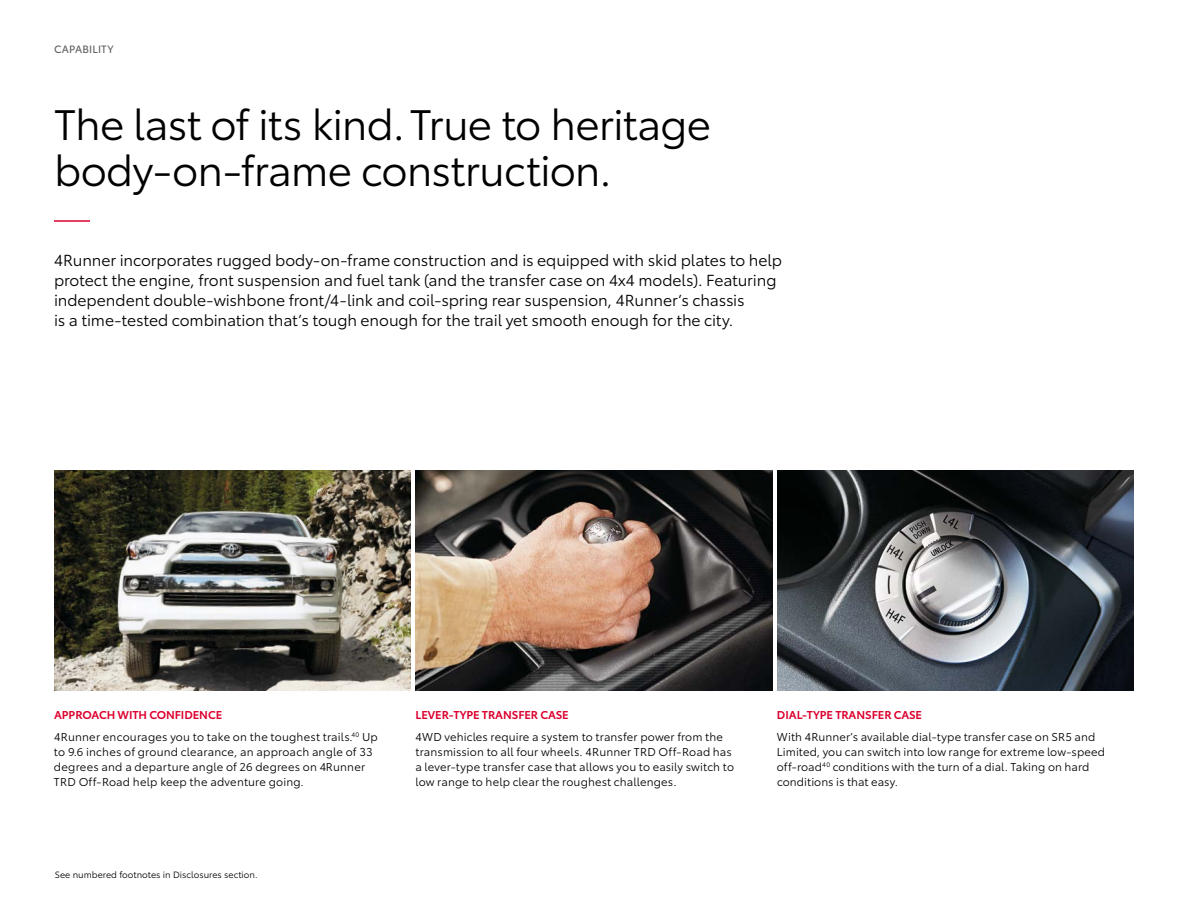
<style>
.page{position:relative;width:1188px;height:918px;background:#fff}
.page>*{position:absolute;margin:0;border:0;box-sizing:border-box;transform-origin:0 0}
.t1{font:42px/46.5px "Toyota Type";letter-spacing:-.02em;color:#000}
.t2{font:15.75px/20.2px "Toyota Type";letter-spacing:-.005em;color:#000}
.t3{font:11.25px/15px "Toyota Type";letter-spacing:.01em;color:#000}
.t4{font:600 11.25px "Toyota Type";letter-spacing:-.005em;color:#dc002e}
.t5{font:10.5px "Toyota Type";letter-spacing:.015em;color:#5f6062}
.t6{font:9px "Toyota Type";color:#000}
.s1{font-weight:600;color:#dc002e}
</style>
<div class="page">
<img style="left:54px;top:470px;width:357px;height:221px">
<img style="left:777px;top:470px;width:357px;height:221px">
<img style="left:416px;top:470px;width:356px;height:221px">
<hr style="left:54px;top:220px;width:36px;height:2px;background:#dc002e">
<p class="t5" style="left:54px;top:41px;width:61px">CAPABILITY</p>
<h1 class="t1" style="left:54px;top:98px;width:659px">The last of its kind. True to heritage body-on-frame construction.</h1>
<p class="t2" style="left:54px;top:249px;width:730px">4Runner incorporates rugged body-on-frame construction and is equipped with skid plates to help protect the engine, front suspension and fuel tank (and the transfer case on 4x4 models). Featuring independent double-wishbone front/4-link and coil-spring rear suspension, 4Runner’s chassis<br>is a time-tested combination that’s tough enough for the trail yet smooth enough for the city.</p>
<p class="t3" style="left:54px;top:703px;width:325px;line-height:21.8px"><span class="s1">APPROACH WITH CONFIDENCE<br></span>4Runner encourages you to take on the toughest trails.<sup>40</sup> Up</p>
<p class="t3" style="left:54px;top:743px;width:320px">to 9.6 inches of ground clearance, an approach angle of 33 degrees and a departure angle of 26 degrees on 4Runner<br>TRD Off-Road help keep the adventure going.</p>
<p class="t6" style="left:55px;top:868px;width:204px">See numbered footnotes in Disclosures section.</p>
<p class="t4" style="left:415px;top:706px;width:155px">LEVER-TYPE TRANSFER CASE</p>
<p class="t3" style="left:415px;top:728px;width:320px">4WD vehicles require a system to transfer power from the transmission to all four wheels. 4Runner TRD Off-Road has a lever-type transfer case that allows you to easily switch to low range to help clear the roughest challenges.</p>
<p class="t4" style="left:777px;top:706px;width:147px">DIAL-TYPE TRANSFER CASE</p>
<p class="t3" style="left:777px;top:728px;width:330px">With 4Runner’s available dial-type transfer case on SR5 and Limited, you can switch into low range for extreme low-speed off-road<sup>40</sup> conditions with the turn of a dial. Taking on hard conditions is that easy.</p>
</div>
